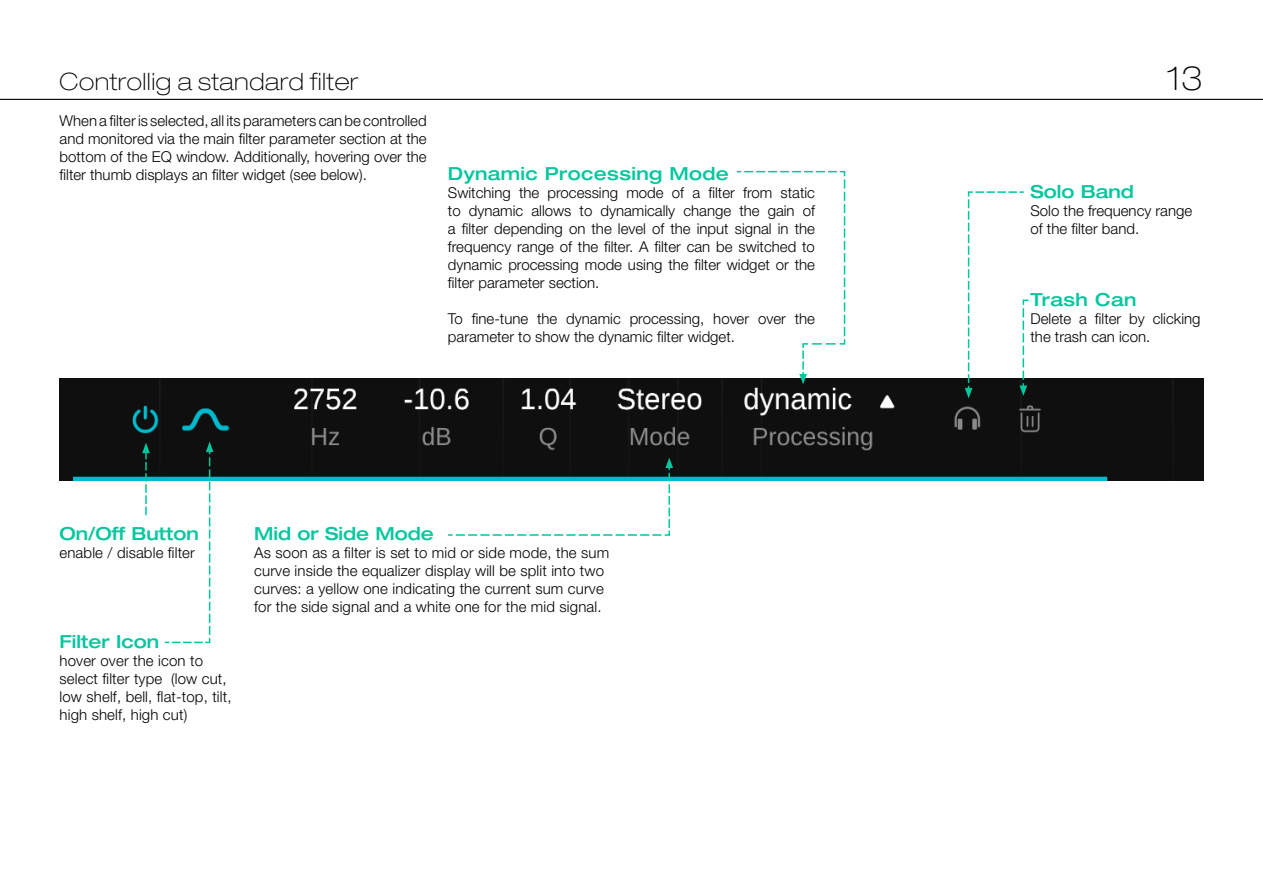
<style>
.page{position:relative;width:1263px;height:893px;background:#fff}
.page>*{position:absolute;margin:0;border:0;box-sizing:border-box;transform-origin:0 0}
.t1{font:100 expanded 33px "Helvetica Neue LT Pro";color:#000}
.t2{font:100 expanded 24px "Helvetica Neue LT Pro";letter-spacing:.02em;color:#000}
.t3{font:500 expanded 18px "Helvetica Neue LT Pro";color:#00c79c}
.t4{font:500 expanded 18px "Helvetica Neue LT Pro";letter-spacing:.02em;color:#00c79c}
.t5{font:300 15px/18px "Helvetica Neue LT Pro";letter-spacing:.01em;color:#000}
</style>
<div class="page">
<hr style="left:0;top:99px;width:1263px;height:1px;background:#000">
<img style="left:60px;top:378px;width:1143px;height:102px">
<svg style="left:163px;top:442px;width:50px;height:202px"></svg>
<svg style="left:142px;top:443px;width:8px;height:72px"></svg>
<svg style="left:735px;top:170px;width:111px;height:214px"></svg>
<svg style="left:965px;top:191px;width:65px;height:207px"></svg>
<svg style="left:447px;top:457px;width:226px;height:79px"></svg>
<h2 class="t2" style="left:60px;top:67px;width:300px">Controllig a standard filter</h2>
<h1 class="t1" style="left:1167px;top:59px;width:37px">13</h1>
<p class="t5" style="left:60px;top:111px;width:369px;text-align:justify">When a filter is selected, all its parameters can be controlled and monitored via the main filter parameter section at the bottom of the EQ window. Additionally, hovering over the filter thumb displays an filter widget (see below).</p>
<p class="t4" style="left:448px;top:162px;width:282px">Dynamic Processing Mode</p>
<p class="t5" style="left:448px;top:183px;width:369px;text-align:justify">Switching the processing mode of a filter from static to dynamic allows to dynamically change the gain of a filter depending on the level of the input signal in the frequency range of the filter. A filter can be switched to dynamic processing mode using the filter widget or the filter parameter section.</p>
<p class="t5" style="left:448px;top:309px;width:369px">To fine-tune the dynamic processing, hover over the parameter to show the dynamic filter widget.</p>
<p class="t3" style="left:1030px;top:180px;width:105px">Solo Band</p>
<p class="t5" style="left:1030px;top:201px;width:163px">Solo the frequency range of the filter band.</p>
<p class="t4" style="left:1030px;top:288px;width:107px">Trash Can</p>
<p class="t5" style="left:1030px;top:309px;width:171px">Delete a filter by clicking the trash can icon.</p>
<p class="t3" style="left:60px;top:522px;width:141px">On/Off Button</p>
<p class="t5" style="left:60px;top:543px;width:137px">enable / disable filter</p>
<p class="t3" style="left:60px;top:630px;width:101px">Filter Icon</p>
<p class="t5" style="left:60px;top:651px;width:174px">hover over the icon to select filter type (low cut, low shelf, bell, flat-top, tilt, high shelf, high cut)</p>
<p class="t3" style="left:254px;top:522px;width:181px">Mid or Side Mode</p>
<p class="t5" style="left:254px;top:543px;width:356px">As soon as a filter is set to mid or side mode, the sum curve inside the equalizer display will be split into two curves: a yellow one indicating the current sum curve for the side signal and a white one for the mid signal.</p>
</div>
